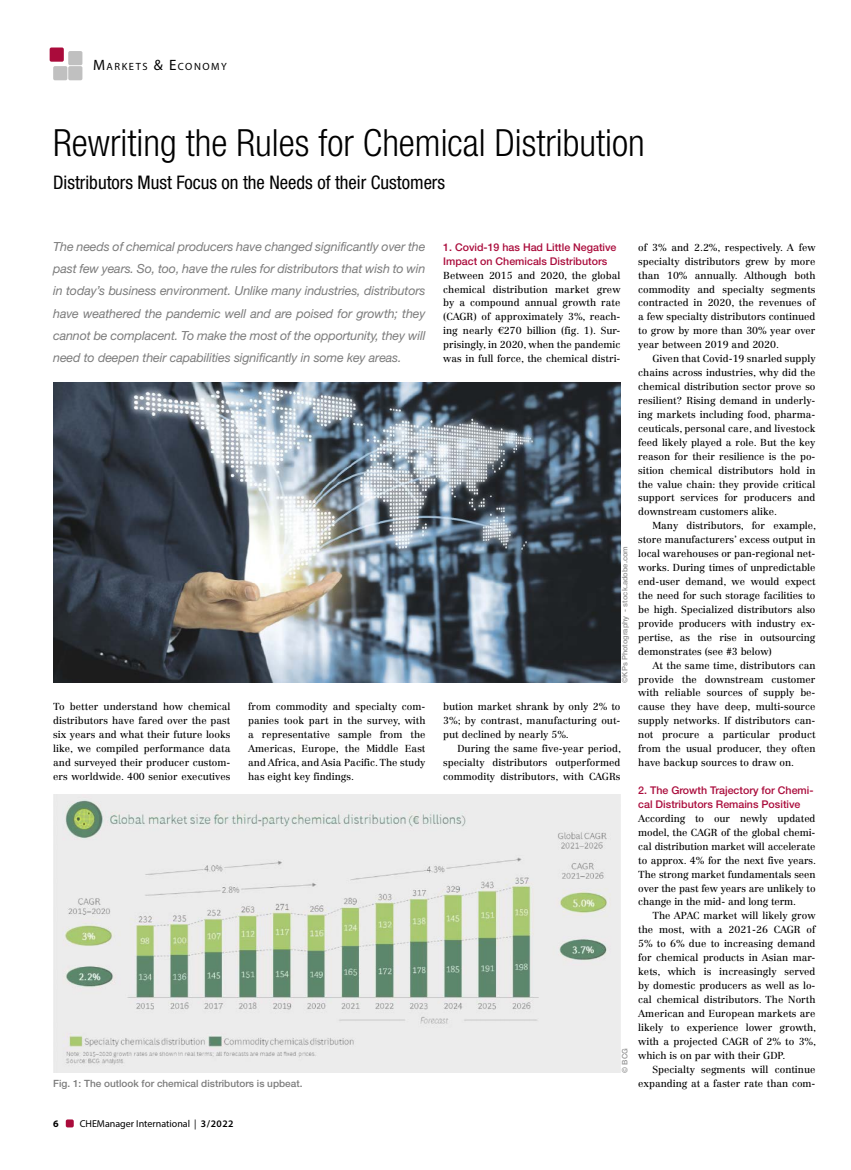
<style>
.page{position:relative;width:851px;height:1170px;background:#fff}
.page>*{position:absolute;margin:0;border:0;box-sizing:border-box;transform-origin:0 0}
.t1{font:300 condensed 37.5px "Helvetica Neue LT Std";color:#000}
.t2{font:condensed 18.75px "Helvetica Neue LT Std";color:#000}
.t3{font:italic 12.5px/22.2px "Helvetica Neue LT Std";letter-spacing:-.01em;color:#7c7c7c;text-align:justify}
.t4{font:500 10.62px/13.9px "Helvetica Neue LT Std";color:#aa0b3b}
.t5{font:10.5px "Myriad Pro";letter-spacing:.145em;color:#000}
.t6{font:10px/13.9px "Centennial LT Std";color:#000;text-align:justify}
.t7{font:500 10px "Helvetica Neue LT Std";color:#7c7c7c}
.t8{font:10px "Myriad Pro";color:#000}
.t9{font:700 10px "Myriad Pro";color:#000}
.t10{font:500 7.5px "Helvetica Neue LT Std";color:#939393}
.s1{font-size:15px}
.s2{font-weight:600}
</style>
<div class="page">
<img style="left:53px;top:383px;width:567px;height:299px">
<img style="left:53px;top:794px;width:567px;height:278px">
<div style="left:66px;top:1119px;width:8px;height:8px;background:#aa0b3b;border-radius:2px"></div>
<div style="left:50px;top:47px;width:14px;height:15px;background:#aa0b3b;border-radius:2px"></div>
<div style="left:53px;top:66px;width:14px;height:14px;background:#c0c0c0;border-radius:2px"></div>
<div style="left:68px;top:51px;width:14px;height:14px;background:#c0c0c0;border-radius:2px"></div>
<div style="left:68px;top:66px;width:14px;height:14px;background:#c0c0c0;border-radius:2px"></div>
<p class="t5" style="left:93px;top:60px;width:135px"><span class="s1">M</span>ARKETS <span class="s1">&amp; E</span>CONOM Y</p>
<h1 class="t1" style="left:53px;top:121px;width:593px">Rewriting the Rules for Chemical Distribution</h1>
<h2 class="t2" style="left:53px;top:172px;width:393px">Distributors Must Focus on the Needs of their Customers</h2>
<p class="t3" style="left:53px;top:235px;width:374px">The needs of chemical producers have changed significantly over the past few years. So, too, have the rules for distributors that wish to win in today’s business environment. Unlike many industries, distributors have weathered the pandemic well and are poised for growth; they cannot be complacent. To make the most of the opportunity, they will need to deepen their capabilities significantly in some key areas.</p>
<p class="t6" style="left:53px;top:700px;width:179px">To better understand how chemical distributors have fared over the past six years and what their future looks like, we compiled performance data and surveyed their producer custom&shy;ers worldwide. 400 senior executives</p>
<p class="t6" style="left:248px;top:700px;width:179px">from commodity and specialty com&shy;panies took part in the survey, with a representative sample from the Americas, Europe, the Middle East and Africa, and Asia Pacific. The study has eight key findings.</p>
<p class="t7" style="left:53px;top:1076px;width:251px">Fig. 1: The outlook for chemical distributors is upbeat.</p>
<p class="t9" style="left:53px;top:1117px;width:7px">6</p>
<p class="t8" style="left:80px;top:1117px;width:155px">CHEManager International | <span class="s2">3/2022</span></p>
<p class="t4" style="left:443px;top:240px;width:175px">1. Covid-19 has Had Little Negative<br>Impact on Chemicals Distributors</p>
<p class="t6" style="left:443px;top:268px;width:179px">Between 2015 and 2020, the global chemical distribution market grew by a compound annual growth rate (CAGR) of approximately 3%, reach&shy;ing nearly €270 billion (fig. 1). Sur&shy;prisingly, in 2020, when the pandemic was in full force, the chemical distri-</p>
<p class="t10" style="left:620px;top:682px;width:138px;rotate:-90deg">©KPs Photography - stock.adobe.com</p>
<p class="t6" style="left:443px;top:700px;width:179px">bution market shrank by only 2% to 3%; by contrast, manufacturing out&shy;put declined by nearly 5%.</p>
<p class="t6" style="left:443px;top:741px;width:179px;text-indent:14px">During the same five-year period, specialty distributors outperformed commodity distributors, with CAGRs</p>
<p class="t10" style="left:620px;top:1072px;width:26px;rotate:-90deg">© BCG</p>
<p class="t6" style="left:638px;top:240px;width:179px">of 3% and 2.2%, respectively. A few specialty distributors grew by more than 10% annually. Although both commodity and specialty segments contracted in 2020, the revenues of a few specialty distributors continued to grow by more than 30% year over year between 2019 and 2020.</p>
<p class="t6" style="left:638px;top:352px;width:179px;text-indent:14px">Given that Covid-19 snarled supply chains across industries, why did the chemical distribution sector prove so resilient? Rising demand in underly&shy;ing markets including food, pharma&shy;ceuticals, personal care, and livestock feed likely played a role. But the key reason for their resilience is the po&shy;sition chemical distributors hold in the value chain: they provide critical support services for producers and downstream customers alike.</p>
<p class="t6" style="left:638px;top:519px;width:179px;text-indent:14px">Many distributors, for example, store manufacturers’ excess output in local warehouses or pan-regional net&shy;works. During times of unpredictable end-user demand, we would expect the need for such storage facilities to be high. Specialized distributors also provide producers with industry ex&shy;pertise, as the rise in outsourcing demonstrates (see #3 below)</p>
<p class="t6" style="left:638px;top:658px;width:179px;text-indent:14px">At the same time, distributors can provide the downstream customer with reliable sources of supply be&shy;cause they have deep, multi-source supply networks. If distributors can&shy;not procure a particular product from the usual producer, they often have backup sources to draw on.</p>
<p class="t4" style="left:638px;top:783px;width:177px">2. The Growth Trajectory for Chemi&shy;cal Distributors Remains Positive</p>
<p class="t6" style="left:638px;top:811px;width:179px">According to our newly updated model, the CAGR of the global chemi&shy;cal distribution market will accelerate to approx. 4% for the next five years.<br>The strong market fundamentals seen over the past few years are unlikely to change in the mid- and long term.</p>
<p class="t6" style="left:638px;top:908px;width:179px;text-indent:14px">The APAC market will likely grow the most, with a 2021-26 CAGR of 5% to 6% due to increasing demand for chemical products in Asian mar&shy;kets, which is increasingly served by domestic producers as well as lo&shy;cal chemical distributors. The North American and European markets are likely to experience lower growth, with a projected CAGR of 2% to 3%, which is on par with their GDP.</p>
<p class="t6" style="left:638px;top:1062px;width:179px;text-align:right">Specialty segments will continue expanding at a faster rate than com-</p>
</div>
